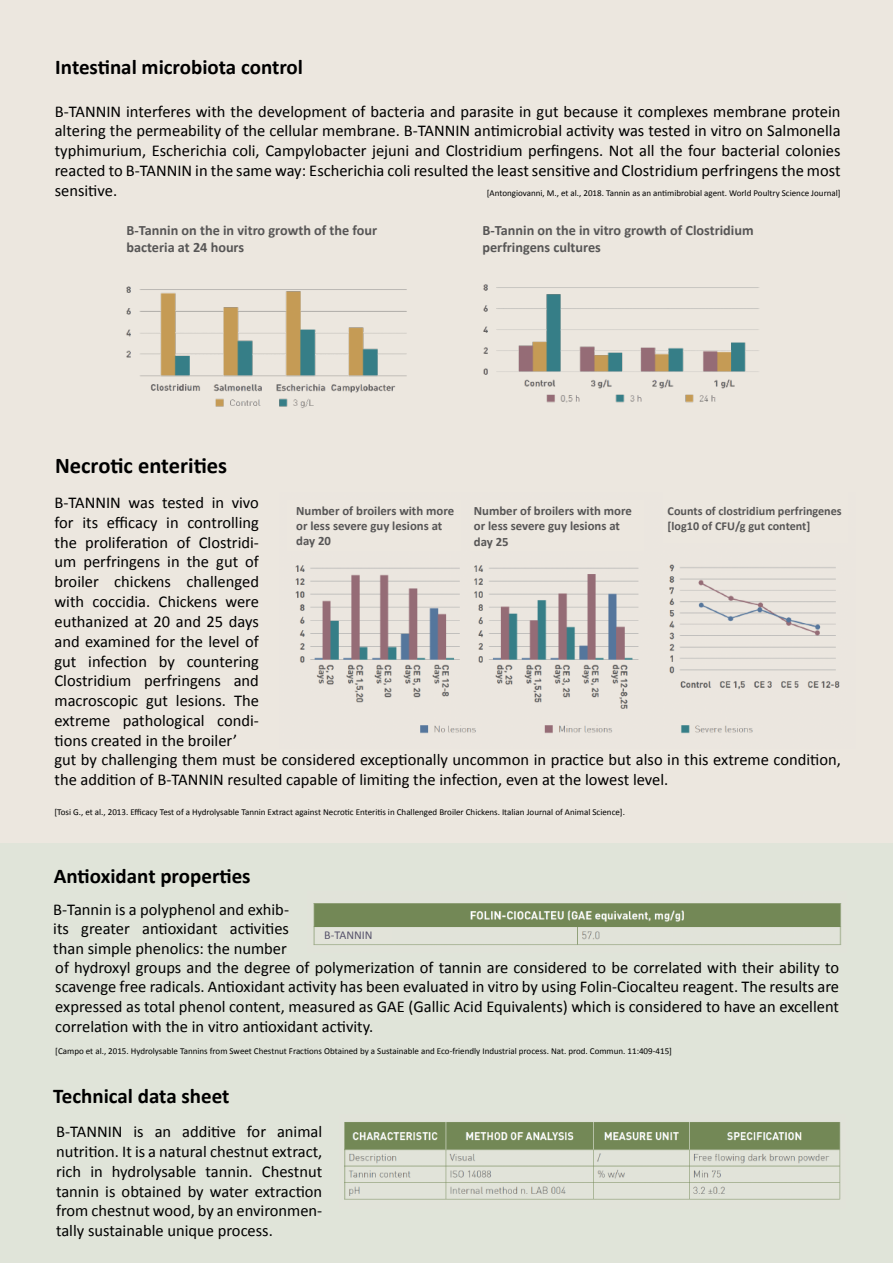
<style>
.page{position:relative;width:893px;height:1263px;background:#fff}
.page>*{position:absolute;margin:0;border:0;box-sizing:border-box;transform-origin:0 0}
.t1{font:700 22.5px "Calibri";color:#000}
.t2{font:700 21px "Calibri";color:#000}
.t3{font:16.5px/19.8px "Calibri";color:#000;text-align:justify}
.t4{font:700 14.25px/17.1px "Calibri";color:#575656}
.t5{font:700 12.75px/15.3px "Calibri";color:#575656}
.t6{font:700 12.15px/14.5px "Calibri";color:#575656}
.t7{font:12px "Calibri";color:#58546c}
.t8{font:9px "Calibri";color:#000}
</style>
<div class="page">
<div style="left:0;top:843px;width:893px;height:420px;background:#e0e4d9"></div>
<img style="left:313px;top:903px;width:529px;height:42px">
<div style="left:0;top:0;width:893px;height:843px;background:#ece7df"></div>
<img style="left:295px;top:564px;width:545px;height:170px">
<img style="left:344px;top:1122px;width:497px;height:78px">
<img style="left:126px;top:286px;width:281px;height:122px">
<img style="left:483px;top:284px;width:276px;height:119px">
<div style="left:317px;top:928px;width:74px;height:14px;background:#e2e3d9"></div>
<p class="t2" style="left:55px;top:52px;width:249px">Intestinal microbiota control</p>
<p class="t3" style="left:55px;top:101px;width:787px">B-TANNIN interferes with the development of bacteria and parasite in gut because it complexes membrane protein altering the permeability of the cellular membrane. B-TANNIN antimicrobial activity was tested in vitro on Salmonella typhimurium, Escherichia coli, Campylobacter jejuni and Clostridium perfingens. Not all the four bacterial colonies reacted to B-TANNIN in the same way: Escherichia coli resulted the least sensitive and Clostridium perfringens the most sensitive.</p>
<p class="t8" style="left:487px;top:187px;width:355px">[Antongiovanni, M., et al., 2018. Tannin as an antimibrobial agent. World Poultry Science Journal]</p>
<p class="t4" style="left:127px;top:221px;width:252px">B-Tannin on the in vitro growth of the four bacteria at 24 hours</p>
<p class="t4" style="left:482px;top:221px;width:273px">B-Tannin on the in vitro growth of Clostridium perfringens cultures</p>
<h1 class="t1" style="left:55px;top:450px;width:174px">Necrotic enterities</h1>
<p class="t3" style="left:54px;top:492px;width:788px;text-align:left">B-TANNIN was tested in vivo<br>for its efficacy in controlling<br>the proliferation of Clostridi-<br>um perfringens in the gut of<br>broiler chickens challenged<br>with coccidia. Chickens were<br>euthanized at 20 and 25 days<br>and examined for the level of<br>gut infection by countering<br>Clostridium perfringens and<br>macroscopic gut lesions. The<br>extreme pathological condi-<br>tions created in the broiler’<br>gut by challenging them must be considered exceptionally uncommon in practice but also in this extreme condition, the addition of B-TANNIN resulted capable of limiting the infection, even at the lowest level.</p>
<p class="t8" style="left:54px;top:806px;width:572px">[Tosi G., et al., 2013. Efficacy Test of a Hydrolysable Tannin Extract against Necrotic Enteritis in Challenged Broiler Chickens. Italian Journal of Animal Science].</p>
<p class="t5" style="left:296px;top:502px;width:159px">Number of broilers with more or less severe guy lesions at day 20</p>
<p class="t5" style="left:474px;top:503px;width:159px">Number of broilers with more or less severe guy lesions at day 25</p>
<p class="t6" style="left:668px;top:503px;width:176px">Counts of clostridium perfringenes [log10 of CFU/g gut content]</p>
<p class="t2" style="left:54px;top:861px;width:198px">Antioxidant properties</p>
<p class="t3" style="left:53px;top:899px;width:237px">B-Tannin is a polyphenol and exhib&shy;its greater antioxidant activities than simple phenolics: the number</p>
<p class="t7" style="left:324px;top:926px;width:50px">B-TANNIN</p>
<p class="t3" style="left:55px;top:957px;width:785px">of hydroxyl groups and the degree of polymerization of tannin are considered to be correlated with their ability to scavenge free radicals. Antioxidant activity has been evaluated in vitro by using Folin-Ciocalteu reagent. The results are expressed as total phenol content, measured as GAE (Gallic Acid Equivalents) which is considered to have an excellent correlation with the in vitro antioxidant activity.</p>
<p class="t8" style="left:55px;top:1044px;width:618px">[Campo et al., 2015. Hydrolysable Tannins from Sweet Chestnut Fractions Obtained by a Sustainable and Eco-friendly Industrial process. Nat. prod. Commun. 11:409-415]</p>
<p class="t2" style="left:53px;top:1081px;width:178px">Technical data sheet</p>
<p class="t3" style="left:56px;top:1121px;width:268px">B-TANNIN is an additive for animal nutrition. It is a natural chestnut extract, rich in hydrolysable tannin. Chestnut tannin is obtained by water extraction from chestnut wood, by an environmen&shy;tally sustainable unique process.</p>
</div>
